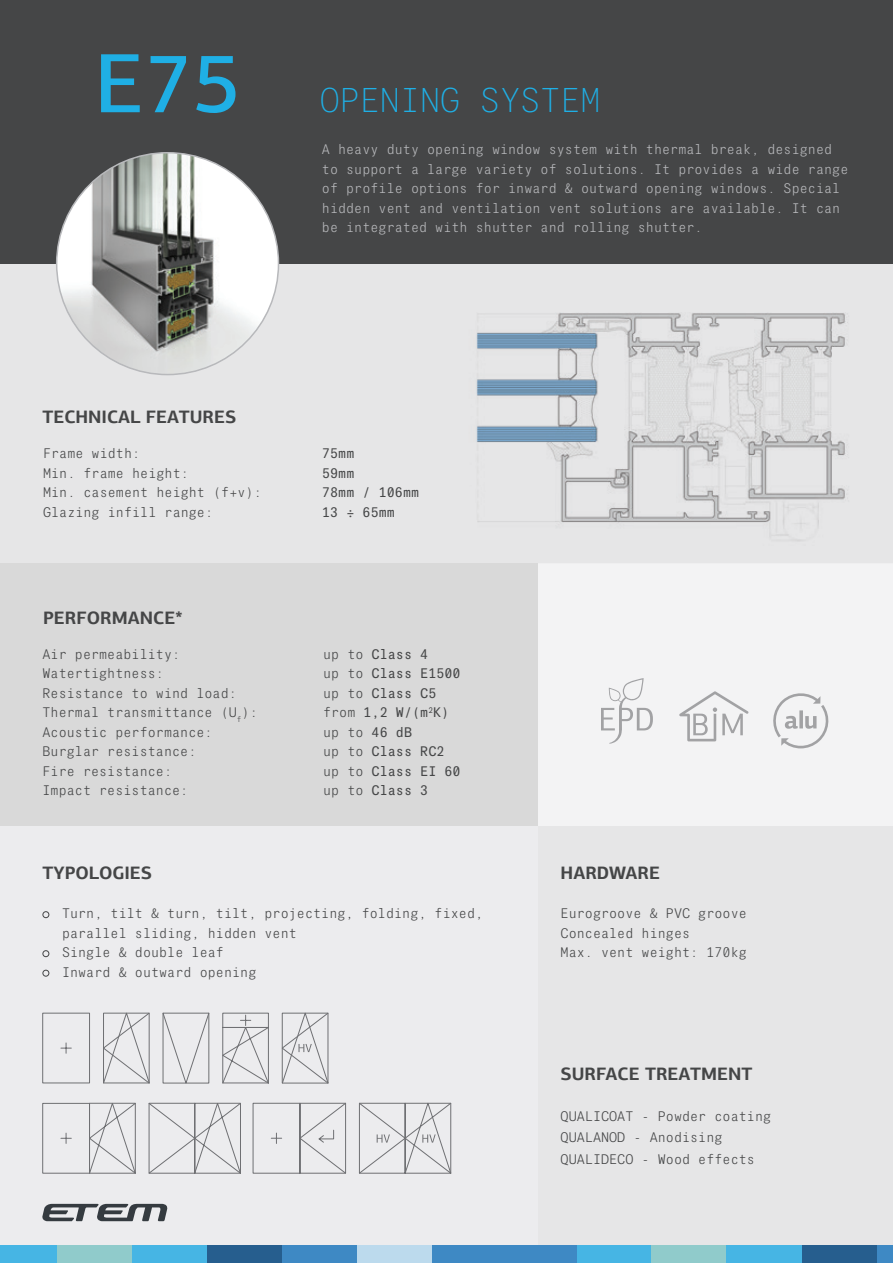
<style>
.page{position:relative;width:893px;height:1263px;background:#ececee}
.page>*{position:absolute;margin:0;border:0;box-sizing:border-box;transform-origin:0 0}
.t1{font:500 84.45px "PF Agora Sans Pro";color:#1fafe5}
.t2{font:100 33.45px "PF Das Grotesk Mono Pro";color:#1fafe5}
.t3{font:700 18px "PF Agora Sans Pro";color:#454647}
.t4{font:300 13.5px/19.5px "PF Das Grotesk Mono Pro";color:#454647}
.t5{font:300 13.5px/19.5px "PF Das Grotesk Mono Pro";color:#b8b9bc}
.t6{font:13.5px "PF Das Grotesk Mono Pro";color:#454647}
.s1{font-weight:300}
.s2{font-weight:400}
</style>
<div class="page">
<div style="left:0;top:264px;width:893px;height:300px;background:#e6e6e7"></div>
<div style="left:538px;top:826px;width:355px;height:437px;background:#e6e6e7"></div>
<div style="left:0;top:564px;width:538px;height:262px;background:#d9d9d9"></div>
<div style="left:0;top:0;width:893px;height:264px;background:#454647"></div>
<img style="left:57px;top:153px;width:221px;height:222px;border-radius:111px">
<div style="left:43px;top:911px;width:6px;height:7px;border:1px solid #454647;border-radius:50%"></div>
<div style="left:43px;top:950px;width:6px;height:7px;border:1px solid #454647;border-radius:50%"></div>
<svg style="left:43px;top:970px;width:6px;height:6px"></svg>
<img style="left:476px;top:313px;width:372px;height:228px">
<div style="left:538px;top:564px;width:355px;height:262px;background:#f3f3f4"></div>
<svg style="left:601px;top:678px;width:52px;height:66px"></svg>
<svg style="left:679px;top:691px;width:70px;height:50px"></svg>
<svg style="left:773px;top:693px;width:56px;height:55px"></svg>
<div style="left:0;top:1246px;width:57px;height:17px;background:#46b5e4"></div>
<div style="left:57px;top:1246px;width:75px;height:17px;background:#90cbcb"></div>
<div style="left:132px;top:1246px;width:75px;height:17px;background:#46b5e4"></div>
<div style="left:207px;top:1246px;width:75px;height:17px;background:#265e8e"></div>
<div style="left:282px;top:1246px;width:75px;height:17px;background:#3e89c4"></div>
<div style="left:357px;top:1246px;width:76px;height:17px;background:#bcdaed"></div>
<div style="left:577px;top:1246px;width:75px;height:17px;background:#46b5e4"></div>
<div style="left:652px;top:1246px;width:75px;height:17px;background:#90cbcb"></div>
<div style="left:727px;top:1246px;width:75px;height:17px;background:#46b5e4"></div>
<div style="left:802px;top:1246px;width:75px;height:17px;background:#265e8e"></div>
<div style="left:877px;top:1246px;width:16px;height:17px;background:#3e89c4"></div>
<div style="left:433px;top:1246px;width:144px;height:17px;background:#3e89c4"></div>
<svg style="left:42px;top:1204px;width:125px;height:17px"></svg>
<svg style="left:42px;top:1012px;width:304px;height:162px"></svg>
<svg style="left:359px;top:1102px;width:92px;height:72px"></svg>
<p class="t1" style="left:95px;top:31px;width:147px">E75</p>
<p class="t2" style="left:320px;top:81px;width:282px">OPENING SYSTEM</p>
<p class="t5" style="left:322px;top:140px;width:528px">A heavy duty opening window system with thermal break, designed to support a large variety of solutions. It provides a wide range of profile options for inward &amp; outward opening windows. Special hidden vent and ventilation vent solutions are available. It can be integrated with shutter and rolling shutter.</p>
<p class="t3" style="left:43px;top:406px;width:195px">TECHNICAL FEATURES</p>
<p class="t4" style="left:43px;top:443px;width:99px">Frame width:</p>
<p class="t6" style="left:322px;top:445px;width:34px">75mm</p>
<p class="t4" style="left:43px;top:463px;width:147px">Min. frame height:</p>
<p class="t6" style="left:322px;top:465px;width:34px">59mm</p>
<p class="t4" style="left:43px;top:482px;width:220px">Min. casement height (f+v):</p>
<p class="t6" style="left:322px;top:484px;width:99px">78mm / 106mm</p>
<p class="t4" style="left:43px;top:502px;width:172px">Glazing infill range:</p>
<p class="t6" style="left:322px;top:504px;width:74px">13 ÷ 65mm</p>
<p class="t3" style="left:43px;top:606px;width:141px">PERFORMANCE*</p>
<p class="t4" style="left:43px;top:644px;width:139px">Air permeability:</p>
<p class="t6" style="left:323px;top:646px;width:107px"><span class="s1">up to</span> Class 4</p>
<p class="t4" style="left:43px;top:664px;width:123px">Watertightness:</p>
<p class="t6" style="left:323px;top:665px;width:139px"><span class="s1">up to</span> Class E1500</p>
<p class="t4" style="left:43px;top:683px;width:196px">Resistance to wind load:</p>
<p class="t6" style="left:323px;top:685px;width:115px"><span class="s1">up to</span> Class C5</p>
<p class="t4" style="left:43px;top:703px;width:217px">Thermal transmittance (U<sub>f</sub>):</p>
<p class="t6" style="left:323px;top:704px;width:128px"><span class="s1">from</span> 1,2 W/(m<sup>2</sup>K)</p>
<p class="t4" style="left:43px;top:722px;width:172px">Acoustic performance:</p>
<p class="t4" style="left:323px;top:722px;width:91px">up to <span class="s2">46 dB</span></p>
<p class="t4" style="left:43px;top:742px;width:155px">Burglar resistance:</p>
<p class="t6" style="left:323px;top:743px;width:123px"><span class="s1">up to</span> Class RC2</p>
<p class="t4" style="left:43px;top:761px;width:131px">Fire resistance:</p>
<p class="t6" style="left:323px;top:763px;width:139px"><span class="s1">up to</span> Class EI 60</p>
<p class="t4" style="left:43px;top:781px;width:147px">Impact resistance:</p>
<p class="t6" style="left:323px;top:782px;width:107px"><span class="s1">up to</span> Class 3</p>
<p class="t3" style="left:43px;top:861px;width:111px">TYPOLOGIES</p>
<p class="t4" style="left:62px;top:903px;width:423px">Turn, tilt &amp; turn, tilt, projecting, folding, fixed, parallel sliding, hidden vent</p>
<p class="t4" style="left:62px;top:942px;width:163px">Single &amp; double leaf</p>
<p class="t4" style="left:62px;top:962px;width:196px">Inward &amp; outward opening</p>
<p class="t3" style="left:561px;top:861px;width:101px">HARDWARE</p>
<p class="t4" style="left:561px;top:903px;width:188px">Eurogroove &amp; PVC groove</p>
<p class="t4" style="left:561px;top:923px;width:131px">Concealed hinges</p>
<p class="t4" style="left:561px;top:942px;width:188px">Max. vent weight: 170kg</p>
<p class="t3" style="left:561px;top:1062px;width:193px">SURFACE TREATMENT</p>
<p class="t4" style="left:561px;top:1106px;width:212px">QUALICOAT - Powder coating</p>
<p class="t4" style="left:561px;top:1128px;width:164px">QUALANOD - Anodising</p>
<p class="t4" style="left:561px;top:1150px;width:196px">QUALIDECO - Wood effects</p>
</div>
